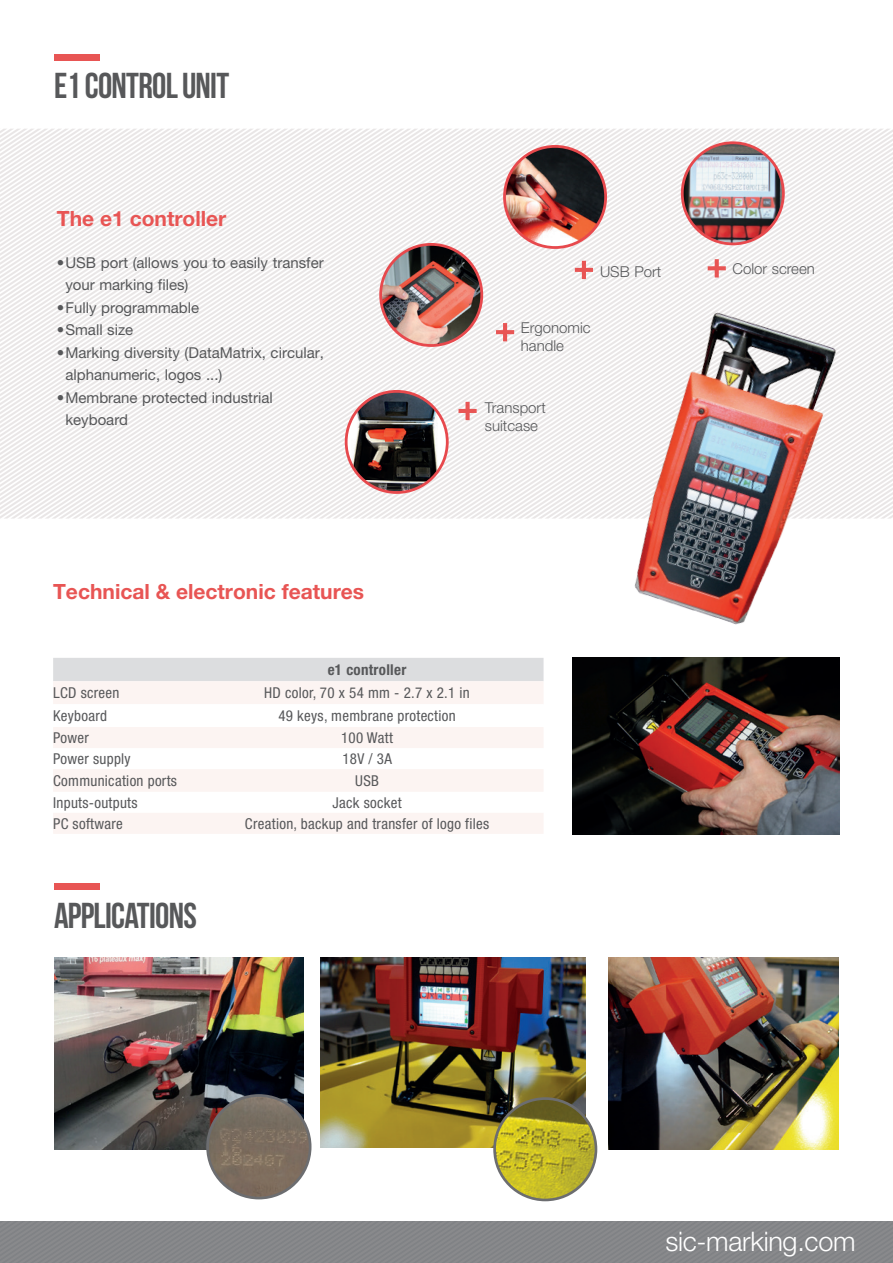
<style>
.page{position:relative;width:893px;height:1263px;background:#fff}
.page>*{position:absolute;margin:0;border:0;box-sizing:border-box;transform-origin:0 0}
.t1{font:52.35px "Bebas Neue";color:#e85554}
.t2{font:36px "Bebas Neue";letter-spacing:-.02em;color:#57585a}
.t3{font:300 27px "Helvetica Neue LT Pro";letter-spacing:-.01em;color:#fff}
.t4{font:700 21px "Helvetica Neue LT Pro";color:#e85554}
.t5{font:condensed 15px "Helvetica Neue LT Pro";letter-spacing:.02em;color:#57585a}
.t6{font:15px/22.5px "Helvetica Neue LT Pro";color:#57585a}
.t7{font:300 15px/18px "Helvetica Neue LT Pro";color:#57585a}
.t8{font:700 condensed 15px "Helvetica Neue LT Pro";letter-spacing:.02em;color:#57585a}
</style>
<div class="page">
<img style="left:55px;top:958px;width:249px;height:191px">
<img style="left:321px;top:958px;width:265px;height:190px">
<img style="left:608px;top:958px;width:231px;height:191px">
<img style="left:208px;top:1095px;width:102px;height:103px;border-radius:51px">
<div style="left:206px;top:1094px;width:105px;height:105px;border:3px solid #6c6d70;border-radius:50%"></div>
<img style="left:495px;top:1098px;width:101px;height:102px;border-radius:51px">
<div style="left:493px;top:1097px;width:104px;height:104px;border:3px solid #6c6d70;border-radius:50%"></div>
<div style="left:55px;top:883px;width:45px;height:7px;background:#e85554"></div>
<div style="left:0;top:1222px;width:893px;height:41px;background:#858689"></div>
<img style="left:572px;top:657px;width:267px;height:178px">
<svg style="left:319px;top:130px;width:574px;height:389px"></svg>
<svg style="left:325px;top:134px;width:568px;height:385px"></svg>
<svg style="left:332px;top:139px;width:561px;height:380px"></svg>
<svg style="left:339px;top:144px;width:554px;height:375px"></svg>
<svg style="left:346px;top:148px;width:547px;height:371px"></svg>
<svg style="left:462px;top:225px;width:431px;height:294px"></svg>
<svg style="left:469px;top:230px;width:424px;height:289px"></svg>
<svg style="left:476px;top:234px;width:417px;height:285px"></svg>
<svg style="left:483px;top:239px;width:410px;height:280px"></svg>
<svg style="left:490px;top:243px;width:403px;height:276px"></svg>
<svg style="left:497px;top:248px;width:396px;height:271px"></svg>
<svg style="left:503px;top:252px;width:390px;height:267px"></svg>
<svg style="left:510px;top:257px;width:383px;height:262px"></svg>
<svg style="left:517px;top:261px;width:376px;height:258px"></svg>
<svg style="left:524px;top:266px;width:369px;height:253px"></svg>
<svg style="left:531px;top:270px;width:362px;height:249px"></svg>
<svg style="left:538px;top:275px;width:355px;height:244px"></svg>
<svg style="left:545px;top:279px;width:348px;height:240px"></svg>
<svg style="left:551px;top:284px;width:342px;height:235px"></svg>
<svg style="left:558px;top:289px;width:335px;height:230px"></svg>
<svg style="left:565px;top:293px;width:328px;height:226px"></svg>
<svg style="left:572px;top:298px;width:321px;height:221px"></svg>
<svg style="left:881px;top:343px;width:12px;height:176px"></svg>
<img style="left:346px;top:391px;width:101px;height:101px;border-radius:51px">
<div style="left:345px;top:390px;width:104px;height:104px;border:3px solid #e7494d;border-radius:50%"></div>
<img style="left:381px;top:244px;width:101px;height:101px;border-radius:50px">
<div style="left:379px;top:243px;width:104px;height:104px;border:3px solid #e7494d;border-radius:50%"></div>
<img style="left:504px;top:146px;width:102px;height:101px;border-radius:51px">
<div style="left:503px;top:145px;width:104px;height:104px;border:3px solid #e7494d;border-radius:50%"></div>
<img style="left:682px;top:143px;width:101px;height:101px;border-radius:51px">
<div style="left:681px;top:141px;width:104px;height:104px;border:3px solid #e7494d;border-radius:50%"></div>
<img style="left:584px;top:283px;width:297px;height:342px">
<div style="left:55px;top:54px;width:45px;height:6px;background:#e85554"></div>
<svg style="left:53px;top:658px;width:491px;height:46px"></svg>
<div style="left:53px;top:727px;width:490px;height:21px;background:#fcf4f2"></div>
<svg style="left:53px;top:769px;width:490px;height:65px"></svg>
<h2 class="t2" style="left:54px;top:66px;width:177px">E1 CONTROL UNIT</h2>
<h3 class="t4" style="left:57px;top:205px;width:171px">The e1 controller</h3>
<p class="t6" style="left:65px;top:251px;width:260px;text-indent:-9px">•USB port (allows you to easily transfer your marking files)</p>
<p class="t6" style="left:57px;top:296px;width:144px">•Fully programmable</p>
<p class="t6" style="left:57px;top:319px;width:78px">•Small size</p>
<p class="t6" style="left:65px;top:341px;width:260px;text-indent:-9px">•Marking diversity (DataMatrix, circular, alphanumeric, logos ...)</p>
<p class="t6" style="left:65px;top:386px;width:209px;text-indent:-9px">•Membrane protected industrial keyboard</p>
<h1 class="t1" style="left:573px;top:241px;width:22px">+</h1>
<h1 class="t1" style="left:706px;top:240px;width:22px">+</h1>
<p class="t7" style="left:600px;top:262px;width:63px">USB Port</p>
<p class="t7" style="left:732px;top:260px;width:84px">Color screen</p>
<p class="t7" style="left:521px;top:318px;width:71px">Ergonomic handle</p>
<h1 class="t1" style="left:495px;top:304px;width:22px">+</h1>
<h1 class="t1" style="left:457px;top:382px;width:22px">+</h1>
<p class="t7" style="left:485px;top:398px;width:62px">Transport suitcase</p>
<h3 class="t4" style="left:53px;top:579px;width:313px">Technical &amp; electronic features</h3>
<p class="t8" style="left:328px;top:660px;width:80px">e1 controller</p>
<p class="t5" style="left:53px;top:684px;width:68px">LCD screen</p>
<p class="t5" style="left:264px;top:684px;width:207px">HD color, 70 x 54 mm - 2.7 x 2.1 in</p>
<p class="t5" style="left:53px;top:707px;width:55px">Keyboard</p>
<p class="t5" style="left:278px;top:707px;width:179px">49 keys, membrane protection</p>
<p class="t5" style="left:53px;top:729px;width:37px">Power</p>
<p class="t5" style="left:341px;top:729px;width:53px">100 Watt</p>
<p class="t5" style="left:53px;top:750px;width:79px">Power supply</p>
<p class="t5" style="left:342px;top:750px;width:51px">18V / 3A</p>
<p class="t5" style="left:53px;top:772px;width:125px">Communication ports</p>
<p class="t5" style="left:355px;top:772px;width:25px">USB</p>
<p class="t5" style="left:53px;top:794px;width:86px">Inputs-outputs</p>
<p class="t5" style="left:333px;top:794px;width:71px">Jack socket</p>
<p class="t5" style="left:53px;top:815px;width:71px">PC software</p>
<p class="t5" style="left:245px;top:815px;width:246px">Creation, backup and transfer of logo files</p>
<h2 class="t2" style="left:54px;top:895px;width:144px">APPLICATIONS</h2>
<h3 class="t3" style="left:665px;top:1225px;width:192px">sic-marking.com</h3>
</div>
